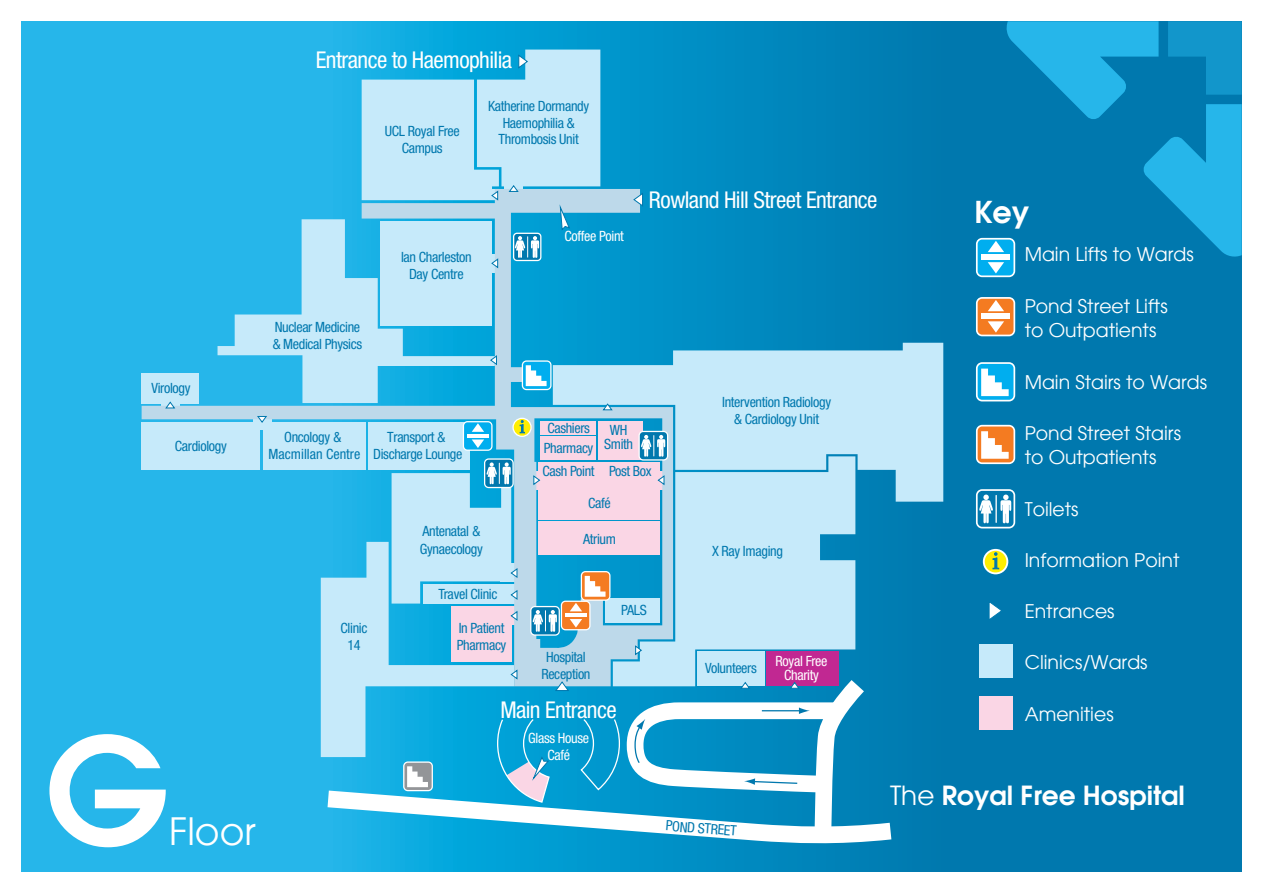
<style>
.page{position:relative;width:1263px;height:893px;background:#fff}
.page>*{position:absolute;margin:0;border:0;box-sizing:border-box;transform-origin:0 0}
.t1{font:600 147.15px "Avant Garde";color:#fff}
.t2{font:37.8px "Avant Garde";color:#fff}
.t3{font:600 30.15px "Avant Garde";color:#fff}
.t4{font:600 26.4px "Avant Garde";color:#fff}
.t5{font:condensed 23.1px "Helvetica Neue LT Std";letter-spacing:-.025em;color:#fff}
.Key{font:18.9px/24.6px "Avant Garde";color:#fff}
.t6{font:condensed 14.1px/17px "Helvetica Neue LT Std";letter-spacing:-.025em;color:#0078ae;text-align:center}
.t7{font:condensed 14.1px/14.1px "Helvetica Neue LT Std";letter-spacing:-.025em;color:#fff;text-align:center}
.t8{font:condensed 14.1px/17px "Helvetica Neue LT Std";color:#0078ae;text-align:center}
.s1{font-weight:400}
</style>
<div class="page">
<div style="left:21px;top:21px;width:1221px;height:851px;background:linear-gradient(to right,#24c1f5,#006ca2)"></div>
<svg style="left:673px;top:343px;width:270px;height:159px;background:#b6e2f5"></svg>
<svg style="left:142px;top:189px;width:531px;height:497px;background:#52c0e9"></svg>
<svg style="left:522px;top:360px;width:29px;height:30px"></svg>
<div style="left:514px;top:233px;width:27px;height:27px;background:#0078ae;border-radius:3px"></div>
<div style="left:513px;top:233px;width:28px;height:28px;border:1px solid #fff;border-radius:3px"></div>
<svg style="left:515px;top:236px;width:24px;height:22px"></svg>
<svg style="left:512px;top:418px;width:20px;height:19px"></svg>
<svg style="left:490px;top:355px;width:7px;height:11px"></svg>
<svg style="left:491px;top:258px;width:8px;height:11px"></svg>
<svg style="left:257px;top:416px;width:10px;height:7px"></svg>
<svg style="left:602px;top:403px;width:11px;height:8px"></svg>
<svg style="left:165px;top:401px;width:10px;height:8px"></svg>
<svg style="left:633px;top:193px;width:10px;height:14px"></svg>
<div style="left:263px;top:423px;width:103px;height:47px;background:#c6eafa"></div>
<svg style="left:362px;top:50px;width:238px;height:180px;background:#a1dbf2"></svg>
<svg style="left:311px;top:420px;width:598px;height:428px;background:#7ac3e2"></svg>
<svg style="left:976px;top:21px;width:266px;height:256px;background:#0c8bc0"></svg>
<svg style="left:976px;top:297px;width:39px;height:39px"></svg>
<svg style="left:976px;top:362px;width:39px;height:39px"></svg>
<svg style="left:976px;top:425px;width:39px;height:39px"></svg>
<svg style="left:976px;top:489px;width:39px;height:39px"></svg>
<hr style="left:995px;top:495px;width:2px;height:28px;background:#fff">
<svg style="left:983px;top:549px;width:25px;height:25px"></svg>
<svg style="left:992px;top:552px;width:8px;height:20px"></svg>
<svg style="left:988px;top:600px;width:15px;height:21px"></svg>
<div style="left:979px;top:644px;width:33px;height:34px;background:#c6eafa"></div>
<div style="left:979px;top:697px;width:33px;height:33px;background:#fad6e5"></div>
<p class="t5" style="left:316px;top:47px;width:198px">Entrance to Haemophilia</p>
<p class="t6" style="left:385px;top:122px;width:76px">UCL Royal Free<br>Campus</p>
<p class="t6" style="left:488px;top:97px;width:103px">Katherine Dormandy<br>Haemophilia &amp;<br>Thrombosis Unit</p>
<p class="t6" style="left:152px;top:379px;width:41px">Virology</p>
<p class="t6" style="left:273px;top:318px;width:91px;text-align:left">Nuclear Medicine &amp; Medical Physics</p>
<p class="t6" style="left:401px;top:249px;width:72px">Ian Charleston<br>Day Centre</p>
<p class="t7" style="left:564px;top:229px;width:61px">Coffee Point</p>
<p class="t6" style="left:547px;top:419px;width:44px">Cashiers</p>
<p class="t8" style="left:269px;top:429px;width:93px">Oncology &amp;<br>Macmillan Centre</p>
<p class="t6" style="left:373px;top:429px;width:91px">Transport &amp;<br>Discharge Lounge</p>
<p class="t6" style="left:175px;top:437px;width:54px">Cardiology</p>
<p class="t6" style="left:544px;top:440px;width:51px">Pharmacy</p>
<p class="t6" style="left:604px;top:423px;width:31px;line-height:14.1px">WH<br>Smith</p>
<p class="t5" style="left:649px;top:187px;width:230px">Rowland Hill Street Entrance</p>
<p class="t6" style="left:722px;top:394px;width:110px">Intervention Radiology &amp; Cardiology Unit</p>
<p class="t6" style="left:420px;top:522px;width:64px;line-height:17.7px;text-align:left">Antenatal &amp;<br>Gynaecology</p>
<p class="t6" style="left:439px;top:585px;width:60px">Travel Clinic</p>
<p class="t6" style="left:341px;top:619px;width:28px">Clinic<br>14</p>
<p class="t6" style="left:457px;top:619px;width:51px;text-align:left">In Patient<br>Pharmacy</p>
<p class="t6" style="left:542px;top:463px;width:111px">Cash Point Post Box</p>
<p class="t6" style="left:588px;top:494px;width:24px">Café</p>
<p class="t6" style="left:583px;top:530px;width:34px">Atrium</p>
<p class="t6" style="left:621px;top:602px;width:27px">PALS</p>
<p class="t6" style="left:712px;top:542px;width:72px">X Ray Imaging</p>
<p class="t6" style="left:541px;top:648px;width:51px">Hospital<br>Reception</p>
<p class="t6" style="left:705px;top:659px;width:53px">Volunteers</p>
<p class="t7" style="left:775px;top:654px;width:53px">Royal Free<br>Charity</p>
<p class="t1" style="left:46px;top:693px;width:125px">G</p>
<p class="t2" style="left:169px;top:809px;width:88px">Floor</p>
<p class="t5" style="left:500px;top:696px;width:118px">Main Entrance</p>
<p class="t7" style="left:528px;top:729px;width:62px;line-height:17px">Glass House<br>Café</p>
<p class="t6" style="left:666px;top:817px;width:73px;rotate:4deg">POND STREET</p>
<p class="t3" style="left:974px;top:191px;width:57px">Key</p>
<p class="Key" style="left:1025px;top:242px;width:171px">Main Lifts to Wards</p>
<p class="Key" style="left:1025px;top:294px;width:144px">Pond Street Lifts to Outpatients</p>
<p class="Key" style="left:1025px;top:369px;width:184px">Main Stairs to Wards</p>
<p class="Key" style="left:1025px;top:421px;width:158px">Pond Street Stairs to Outpatients</p>
<p class="Key" style="left:1025px;top:497px;width:55px">Toilets</p>
<p class="Key" style="left:1025px;top:548px;width:156px">Information Point</p>
<p class="Key" style="left:1025px;top:599px;width:91px">Entrances</p>
<p class="Key" style="left:1025px;top:650px;width:124px">Clinics/Wards</p>
<p class="Key" style="left:1025px;top:702px;width:90px">Amenities</p>
<p class="t4" style="left:890px;top:778px;width:296px"><span class="s1">The</span> Royal Free Hospital</p>
</div>
